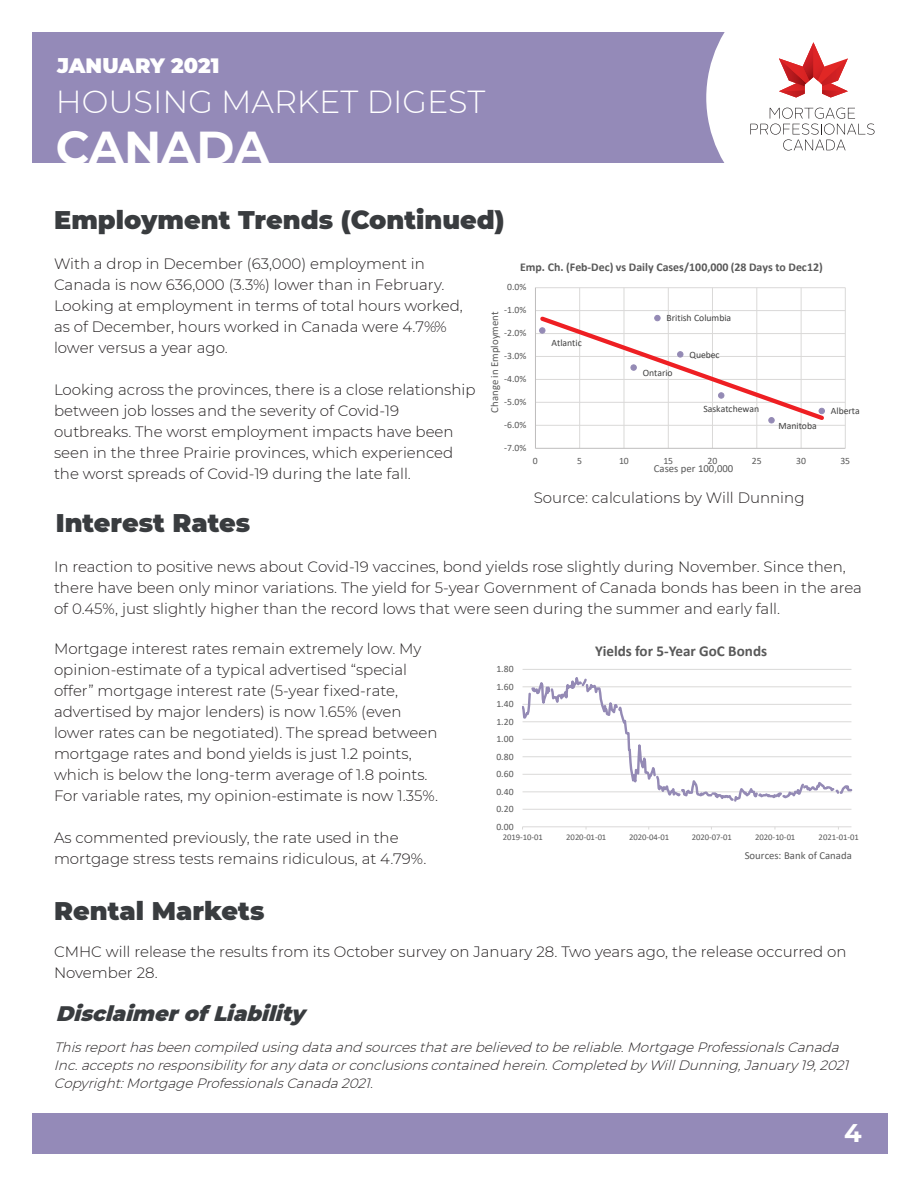
<style>
.page{position:relative;width:918px;height:1188px;background:#fff}
.page>*{position:absolute;margin:0;border:0;box-sizing:border-box;transform-origin:0 0}
.t1{font:700 46.05px "Montserrat";color:#fff}
.t2{font:300 31.8px "Montserrat";color:#fff}
.t3{font:900 25.5px "Montserrat";color:#393c3f}
.t4{font:700 25.5px "Montserrat";color:#fff}
.t5{font:italic 900 21px "Montserrat";color:#393c3f}
.t6{font:900 20.7px "Montserrat";color:#fff}
.t7{font:700 15.15px "Calibri";color:#595959}
.t8{font:300 15px/21px "Montserrat";color:#231f20}
.t9{font:italic 300 13.5px/18px "Montserrat";color:#231f20}
.t10{font:700 11.85px "Calibri";color:#595959}
.t11{font:10.65px "Calibri";color:#595959}
.t12{font:9.75px "Calibri";color:#595959}
.t13{font:9.75px "Calibri";color:#404040}
.t14{font:8.7px "Calibri";letter-spacing:-.015em;color:#595959}
</style>
<div class="page">
<div style="left:32px;top:32px;width:850px;height:131px;background:#948ab8"></div>
<div style="left:33px;top:1113px;width:855px;height:40px;background:#948ab8"></div>
<div style="left:706px;top:32px;width:176px;height:131px;background:#fff"></div>
<svg style="left:750px;top:108px;width:125px;height:43px;background:#ececec"></svg>
<svg style="left:779px;top:42px;width:69px;height:56px;background:#e99899"></svg>
<hr style="left:523px;top:809px;width:328px;height:1px;background:#dad9d8">
<hr style="left:523px;top:826px;width:328px;height:1px;background:#dad9d8">
<svg style="left:522px;top:669px;width:330px;height:133px"></svg>
<hr style="left:535px;top:425px;width:310px;height:1px;background:#dad9d8">
<hr style="left:535px;top:402px;width:310px;height:1px;background:#dad9d8">
<hr style="left:535px;top:379px;width:310px;height:1px;background:#dad9d8">
<hr style="left:535px;top:356px;width:310px;height:1px;background:#dad9d8">
<hr style="left:535px;top:333px;width:310px;height:1px;background:#dad9d8">
<hr style="left:535px;top:310px;width:310px;height:1px;background:#dad9d8">
<hr style="left:535px;top:287px;width:310px;height:1px;background:#dad9d8">
<hr style="left:579px;top:288px;width:1px;height:160px;background:#dad9d8">
<hr style="left:624px;top:288px;width:1px;height:160px;background:#dad9d8">
<hr style="left:668px;top:288px;width:1px;height:160px;background:#dad9d8">
<hr style="left:712px;top:288px;width:1px;height:160px;background:#dad9d8">
<hr style="left:756px;top:288px;width:1px;height:160px;background:#dad9d8">
<hr style="left:801px;top:288px;width:1px;height:160px;background:#dad9d8">
<hr style="left:845px;top:288px;width:1px;height:160px;background:#dad9d8">
<hr style="left:535px;top:288px;width:1px;height:160px;background:#bfbebe">
<hr style="left:535px;top:448px;width:310px;height:1px;background:#bfbebe">
<svg style="left:539px;top:313px;width:286px;height:110px"></svg>
<h3 class="t6" style="left:57px;top:51px;width:164px">JANUARY 2021</h3>
<h2 class="t2" style="left:56px;top:80px;width:431px">HOUSING MARKET DIGEST</h2>
<h1 class="t1" style="left:56px;top:114px;width:215px">CANADA</h1>
<h3 class="t3" style="left:54px;top:201px;width:452px">Employment Trends (Continued)</h3>
<p class="t8" style="left:54px;top:253px;width:410px">With a drop in December (63,000) employment in Canada is now 636,000 (3.3%) lower than in February.<br>Looking at employment in terms of total hours worked, as of December, hours worked in Canada were 4.7%% lower versus a year ago.</p>
<p class="t8" style="left:54px;top:379px;width:423px">Looking across the provinces, there is a close relationship between job losses and the severity of Covid-19 outbreaks. The worst employment impacts have been seen in the three Prairie provinces, which experienced the worst spreads of Covid-19 during the late fall.</p>
<p class="t10" style="left:520px;top:259px;width:304px">Emp. Ch. (Feb-Dec) vs Daily Cases/100,000 (28 Days to Dec12)</p>
<p class="t12" style="left:507px;top:280px;width:21px">0.0%</p>
<p class="t12" style="left:504px;top:303px;width:24px">-1.0%</p>
<p class="t11" style="left:487px;top:413px;width:103px;rotate:-90deg">Change in Employment</p>
<p class="t13" style="left:667px;top:311px;width:66px">British Columbia</p>
<p class="t12" style="left:504px;top:326px;width:24px">-2.0%</p>
<p class="t13" style="left:552px;top:336px;width:32px">Atlantic</p>
<p class="t13" style="left:690px;top:348px;width:32px">Quebec</p>
<p class="t12" style="left:504px;top:349px;width:24px">-3.0%</p>
<p class="t13" style="left:643px;top:366px;width:32px">Ontario</p>
<p class="t12" style="left:504px;top:372px;width:24px">-4.0%</p>
<p class="t12" style="left:504px;top:395px;width:24px">-5.0%</p>
<p class="t13" style="left:704px;top:402px;width:57px">Saskatchewan</p>
<p class="t13" style="left:831px;top:404px;width:30px">Alberta</p>
<p class="t12" style="left:504px;top:418px;width:24px">-6.0%</p>
<p class="t13" style="left:779px;top:419px;width:40px">Manitoba</p>
<p class="t12" style="left:504px;top:441px;width:24px">-7.0%</p>
<p class="t12" style="left:533px;top:454px;width:6px">0</p>
<p class="t12" style="left:577px;top:454px;width:6px">5</p>
<p class="t12" style="left:619px;top:454px;width:11px">10</p>
<p class="t12" style="left:663px;top:454px;width:11px">15</p>
<p class="t12" style="left:708px;top:454px;width:11px">20</p>
<p class="t12" style="left:752px;top:454px;width:11px">25</p>
<p class="t12" style="left:796px;top:454px;width:11px">30</p>
<p class="t12" style="left:840px;top:454px;width:11px">35</p>
<p class="t11" style="left:654px;top:461px;width:81px">Cases per 100,000</p>
<h3 class="t3" style="left:56px;top:504px;width:196px">Interest Rates</h3>
<p class="t8" style="left:534px;top:486px;width:272px">Source: calculations by Will Dunning</p>
<p class="t8" style="left:54px;top:555px;width:810px">In reaction to positive news about Covid-19 vaccines, bond yields rose slightly during November. Since then, there have been only minor variations. The yield for 5-year Government of Canada bonds has been in the area of 0.45%, just slightly higher than the record lows that were seen during the summer and early fall.</p>
<p class="t8" style="left:54px;top:638px;width:386px">Mortgage interest rates remain extremely low. My opinion-estimate of a typical advertised “special offer” mortgage interest rate (5-year fixed-rate, advertised by major lenders) is now 1.65% (even lower rates can be negotiated). The spread between mortgage rates and bond yields is just 1.2 points, which is below the long-term average of 1.8 points.<br>For variable rates, my opinion-estimate is now 1.35%.</p>
<p class="t8" style="left:54px;top:827px;width:374px">As commented previously, the rate used in the mortgage stress tests remains ridiculous, at 4.79%.</p>
<h3 class="t3" style="left:54px;top:892px;width:212px">Rental Markets</h3>
<p class="t12" style="left:496px;top:662px;width:19px">1.80</p>
<p class="t12" style="left:496px;top:680px;width:19px">1.60</p>
<p class="t12" style="left:496px;top:697px;width:19px">1.40</p>
<p class="t12" style="left:496px;top:715px;width:19px">1.20</p>
<p class="t12" style="left:496px;top:732px;width:19px">1.00</p>
<p class="t12" style="left:496px;top:750px;width:19px">0.80</p>
<p class="t12" style="left:496px;top:767px;width:19px">0.60</p>
<p class="t12" style="left:496px;top:785px;width:19px">0.40</p>
<p class="t12" style="left:496px;top:802px;width:19px">0.20</p>
<p class="t12" style="left:496px;top:820px;width:19px">0.00</p>
<p class="t7" style="left:595px;top:640px;width:174px">Yields for 5-Year GoC Bonds</p>
<p class="t14" style="left:503px;top:831px;width:42px">2019-10-01</p>
<p class="t14" style="left:566px;top:831px;width:42px">2020-01-01</p>
<p class="t14" style="left:629px;top:831px;width:42px">2020-04-01</p>
<p class="t14" style="left:692px;top:831px;width:42px">2020-07-01</p>
<p class="t14" style="left:755px;top:831px;width:42px">2020-10-01</p>
<p class="t14" style="left:819px;top:831px;width:42px">2021-01-01</p>
<p class="t11" style="left:745px;top:848px;width:109px">Sources: Bank of Canada</p>
<p class="t8" style="left:54px;top:941px;width:794px">CMHC will release the results from its October survey on January 28. Two years ago, the release occurred on<br>November 28.</p>
<h3 class="t5" style="left:56px;top:998px;width:250px">DisclaimerofLiability</h3>
<p class="t9" style="left:54px;top:1037px;width:801px">Thisreporthasbeen compiled using dataand sourcesthatarebelieved tobereliable.MortgageProfessionalsCanada<br>Inc.acceptsnoresponsibility forany dataorconclusionscontained herein.Completed by WillDunning,January 19,2021<br>Copyright:MortgageProfessionalsCanada2021.</p>
<h3 class="t4" style="left:844px;top:1115px;width:19px">4</h3>
</div>
